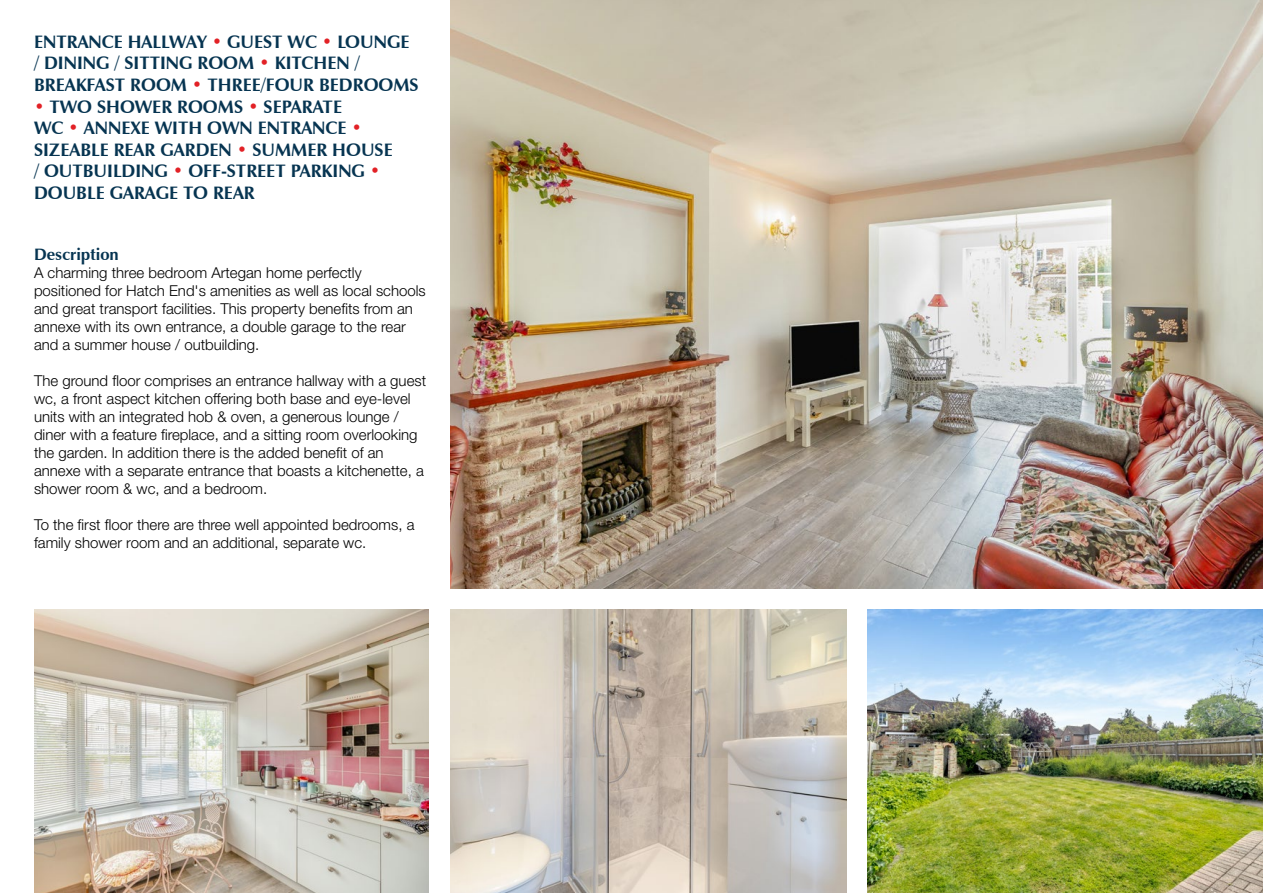
<style>
.page{position:relative;width:1263px;height:893px;background:#fff}
.page>*{position:absolute;margin:0;border:0;box-sizing:border-box;transform-origin:0 0}
.t1{font:700 18px/21.6px "Zapf Humanist 601 BT";color:#063451}
.t2{font:700 16.5px "Zapf Humanist 601 BT";color:#063451}
.t3{font:300 15px/18px "Helvetica Neue LT Std";color:#000}
.s1{color:#e22126}
</style>
<div class="page">
<img style="left:867px;top:609px;width:396px;height:284px">
<img style="left:451px;top:609px;width:395px;height:284px">
<img style="left:34px;top:609px;width:395px;height:284px">
<img style="left:451px;top:0;width:812px;height:588px">
<p class="t1" style="left:34px;top:31px;width:386px">ENTRANCE HALLWAY <span class="s1">•</span> GUEST WC <span class="s1">•</span> LOUNGE / DINING / SITTING ROOM <span class="s1">•</span> KITCHEN /<br>BREAKFAST ROOM <span class="s1">•</span> THREE/FOUR BEDROOMS</p>
<p class="t1" style="left:34px;top:95px;width:360px"><span class="s1">•</span> TWO SHOWER ROOMS <span class="s1">•</span> SEPARATE<br>WC <span class="s1">•</span> ANNEXE WITH OWN ENTRANCE <span class="s1">•<br></span>SIZEABLE REAR GARDEN <span class="s1">•</span> SUMMER HOUSE / OUTBUILDING <span class="s1">•</span> OFF-STREET PARKING <span class="s1">•<br></span>DOUBLE GARAGE TO REAR</p>
<p class="t2" style="left:34px;top:244px;width:86px">Description</p>
<p class="t3" style="left:34px;top:263px;width:393px">A charming three bedroom Artegan home perfectly positioned for Hatch End's amenities as well as local schools and great transport facilities. This property benefits from an annexe with its own entrance, a double garage to the rear and a summer house / outbuilding.</p>
<p class="t3" style="left:34px;top:371px;width:394px">The ground floor comprises an entrance hallway with a guest wc, a front aspect kitchen offering both base and eye-level units with an integrated hob &amp; oven, a generous lounge / diner with a feature fireplace, and a sitting room overlooking the garden. In addition there is the added benefit of an annexe with a separate entrance that boasts a kitchenette, a shower room &amp; wc, and a bedroom.</p>
<p class="t3" style="left:34px;top:515px;width:382px">To the first floor there are three well appointed bedrooms, a family shower room and an additional, separate wc.</p>
</div>
